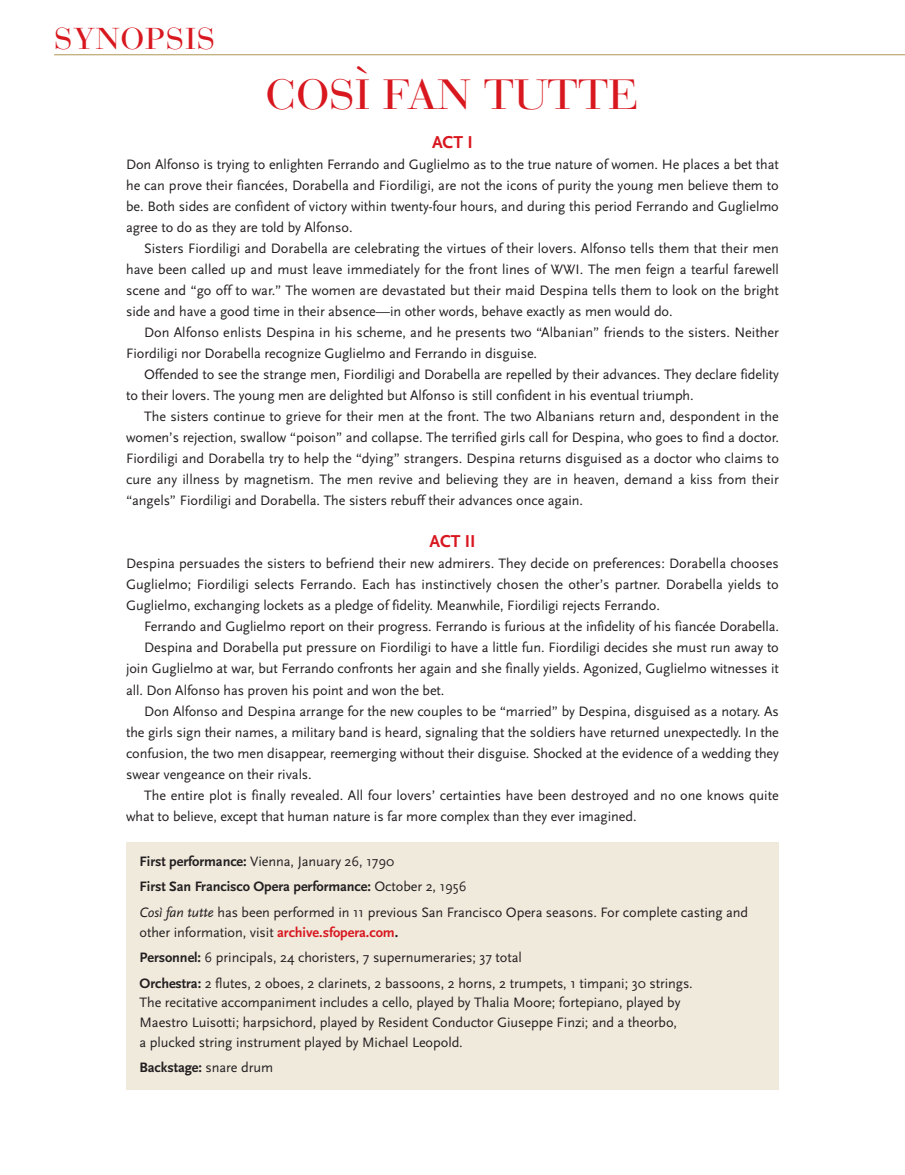
<style>
.page{position:relative;width:905px;height:1175px;background:#fff}
.page>*{position:absolute;margin:0;border:0;box-sizing:border-box;transform-origin:0 0}
.t1{font:42px "Bauer Bodoni";letter-spacing:-.005em;color:#d8171f;scale:1.1 1}
.t2{font:30px "Bauer Bodoni";letter-spacing:.02em;color:#d8171f;scale:1.1 1}
.t3{font:700 18px "Scala Sans Pro";letter-spacing:-.005em;color:#d8171f}
.t4{font:14.25px/21px "Scala Sans Pro";letter-spacing:-.005em;color:#231f20}
.t5{font:700 14.25px "Scala Sans Pro";letter-spacing:-.005em;color:#231f20}
.s1{font-weight:700}
.s2{font-style:italic}
.s3{font-weight:700;color:#d8171f}
.s4{font-weight:400}
</style>
<div class="page">
<hr style="left:54px;top:54px;width:850px;height:1px;background:#b19756">
<div style="left:126px;top:842px;width:652px;height:247px;background:#f0eadd"></div>
<h2 class="t2" style="left:54px;top:28px;width:148px">SYNOPSIS</h2>
<h1 class="t1" style="left:265px;top:79px;width:341px">COSI` FAN TUTTE</h1>
<p class="t3" style="left:432px;top:136px;width:42px">ACT I</p>
<p class="t4" style="left:126px;top:156px;width:654px;text-align:justify">Don Alfonso is trying to enlighten Ferrando and Guglielmo as to the true nature of women. He places a bet that he can prove their fiancées, Dorabella and Fiordiligi, are not the icons of purity the young men believe them to be. Both sides are confident of victory within twenty-four hours, and during this period Ferrando and Guglielmo agree to do as they are told by Alfonso.</p>
<p class="t4" style="left:126px;top:240px;width:654px;text-align:justify;text-indent:18px">Sisters Fiordiligi and Dorabella are celebrating the virtues of their lovers. Alfonso tells them that their men have been called up and must leave immediately for the front lines of WWI. The men feign a tearful farewell scene and “go off to war.” The women are devastated but their maid Despina tells them to look on the bright side and have a good time in their absence—in other words, behave exactly as men would do.</p>
<p class="t4" style="left:126px;top:324px;width:654px;text-indent:18px">Don Alfonso enlists Despina in his scheme, and he presents two “Albanian” friends to the sisters. Neither<br>Fiordiligi nor Dorabella recognize Guglielmo and Ferrando in disguise.</p>
<p class="t4" style="left:126px;top:366px;width:654px;text-indent:18px">Offended to see the strange men, Fiordiligi and Dorabella are repelled by their advances. They declare fidelity to their lovers. The young men are delighted but Alfonso is still confident in his eventual triumph.</p>
<p class="t4" style="left:126px;top:408px;width:654px;text-align:justify;text-indent:18px">The sisters continue to grieve for their men at the front. The two Albanians return and, despondent in the women’s rejection, swallow “poison” and collapse. The terrified girls call for Despina, who goes to find a doctor.<br>Fiordiligi and Dorabella try to help the “dying” strangers. Despina returns disguised as a doctor who claims to cure any illness by magnetism. The men revive and believing they are in heaven, demand a kiss from their “angels” Fiordiligi and Dorabella. The sisters rebuff their advances once again.</p>
<p class="t3" style="left:429px;top:535px;width:48px">ACT II</p>
<p class="t4" style="left:126px;top:555px;width:654px;text-align:justify">Despina persuades the sisters to befriend their new admirers. They decide on preferences: Dorabella chooses Guglielmo; Fiordiligi selects Ferrando. Each has instinctively chosen the other’s partner. Dorabella yields to Guglielmo, exchanging lockets as a pledge of fidelity. Meanwhile, Fiordiligi rejects Ferrando.</p>
<p class="t4" style="left:144px;top:618px;width:636px">Ferrando and Guglielmo report on their progress. Ferrando is furious at the infidelity of his fiancée Dorabella.</p>
<p class="t4" style="left:144px;top:639px;width:636px">Despina and Dorabella put pressure on Fiordiligi to have a little fun. Fiordiligi decides she must run away to</p>
<p class="t4" style="left:126px;top:660px;width:654px">join Guglielmo at war, but Ferrando confronts her again and she finally yields. Agonized, Guglielmo witnesses it</p>
<p class="t4" style="left:126px;top:681px;width:320px">all. Don Alfonso has proven his point and won the bet.</p>
<p class="t4" style="left:144px;top:702px;width:636px">Don Alfonso and Despina arrange for the new couples to be “married” by Despina, disguised as a notary. As</p>
<p class="t4" style="left:126px;top:723px;width:654px">the girls sign their names, a military band is heard, signaling that the soldiers have returned unexpectedly. In the</p>
<p class="t4" style="left:126px;top:744px;width:654px">confusion, the two men disappear, reemerging without their disguise. Shocked at the evidence of a wedding they</p>
<p class="t4" style="left:126px;top:765px;width:187px">swear vengeance on their rivals.</p>
<p class="t4" style="left:144px;top:786px;width:636px">The entire plot is finally revealed. All four lovers’ certainties have been destroyed and no one knows quite</p>
<p class="t4" style="left:126px;top:807px;width:512px">what to believe, except that human nature is far more complex than they ever imagined.</p>
<p class="t4" style="left:139px;top:850px;width:610px;line-height:25.7px"><span class="s1">First performance:</span> Vienna, January 26, 1790<br><span class="s1">First San Francisco Opera performance:</span> October 2, 1956<br><span class="s2">Così fan tutte</span> has been performed in 11 previous San Francisco Opera seasons. For complete casting and</p>
<p class="t4" style="left:139px;top:920px;width:555px;line-height:25.7px">other information, visit <span class="s3">archive.sfopera.com</span><span class="s1">.<br>Personnel:</span> 6 principals, 24 choristers, 7 supernumeraries; 37 total<br><span class="s1">Orchestra:</span> 2 flutes, 2 oboes, 2 clarinets, 2 bassoons, 2 horns, 2 trumpets, 1 timpani; 30 strings.</p>
<p class="t4" style="left:139px;top:994px;width:542px;line-height:19.6px">The recitative accompaniment includes a cello, played by Thalia Moore; fortepiano, played by<br>Maestro Luisotti; harpsichord, played by Resident Conductor Giuseppe Finzi; and a theorbo, a plucked string instrument played by Michael Leopold.</p>
<p class="t5" style="left:139px;top:1062px;width:135px">Backstage: <span class="s4">snare drum</span></p>
</div>
